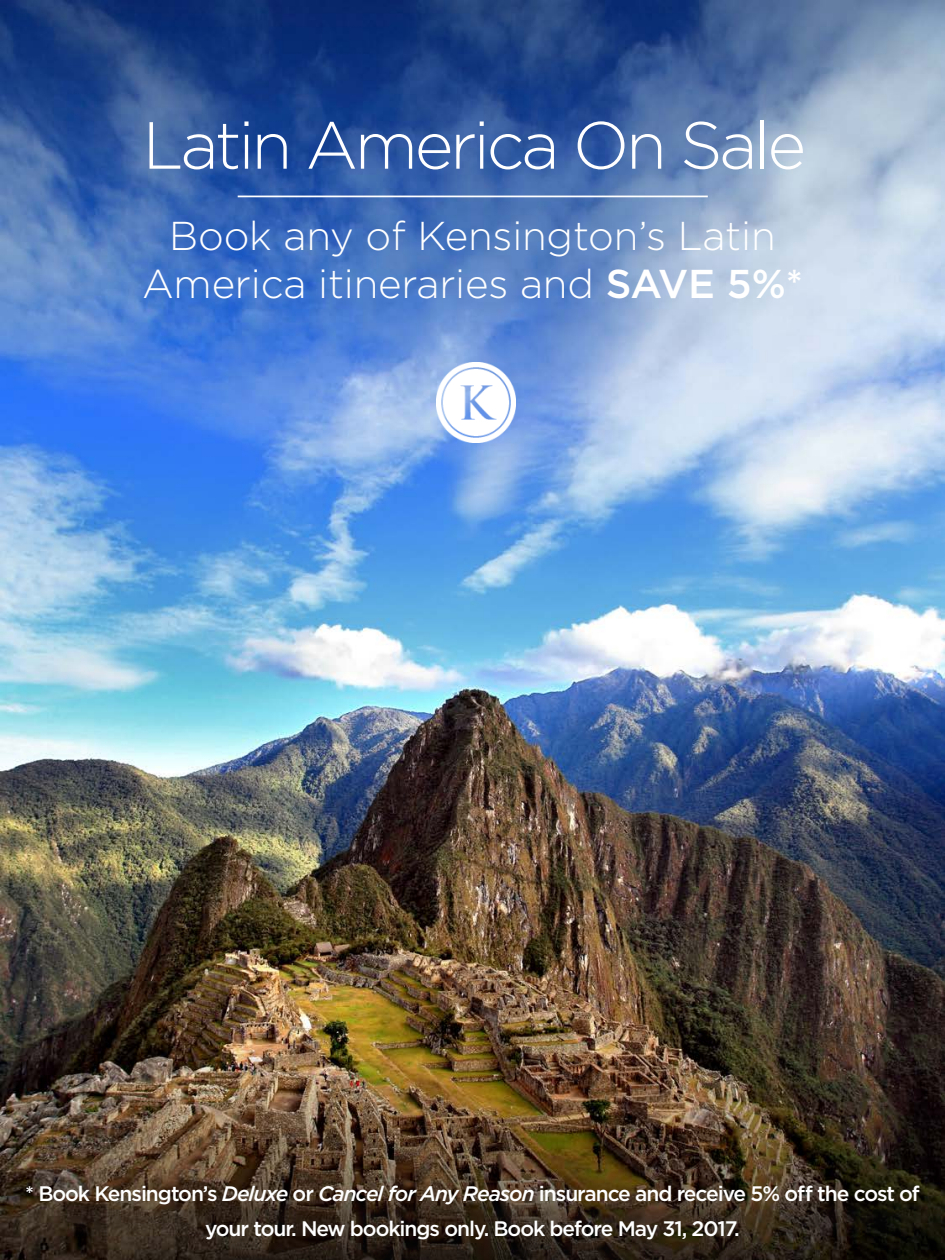
<style>
.page{position:relative;width:945px;height:1260px;background:#fff}
.page>*{position:absolute;margin:0;border:0;box-sizing:border-box;transform-origin:0 0}
.t1{font:300 66.5px "Gotham";letter-spacing:-.05em;color:#fff}
.t2{font:300 40.25px/48.3px "Gotham";letter-spacing:-.005em;color:#fff;text-align:center}
.t3{font:500 21px/35px "Gotham";letter-spacing:-.05em;color:#fff;text-align:center}
.s1{font-weight:500}
.s2{font-style:italic}
</style>
<div class="page">
<img style="left:0;top:0;width:945px;height:1260px">
<hr style="left:238px;top:196px;width:470px;height:1px;background:#fff">
<div style="left:34px;top:1191px;width:911px;height:69px;background:#231f20;opacity:.75"></div>
<img style="left:436px;top:362px;width:80px;height:80px">
<p class="t1" style="left:143px;top:103px;width:665px">Latin America On Sale</p>
<p class="t2" style="left:142px;top:210px;width:662px">Book any of Kensington’s Latin<br>America itineraries and <span class="s1">SAVE 5%*</span></p>
<p class="t3" style="left:25px;top:1176px;width:896px">* Book Kensington’s <span class="s2">Deluxe</span> or <span class="s2">Cancel for Any Reason</span> insurance and receive 5% off the cost of your tour. New bookings only. Book before May 31, 2017.</p>
</div>
